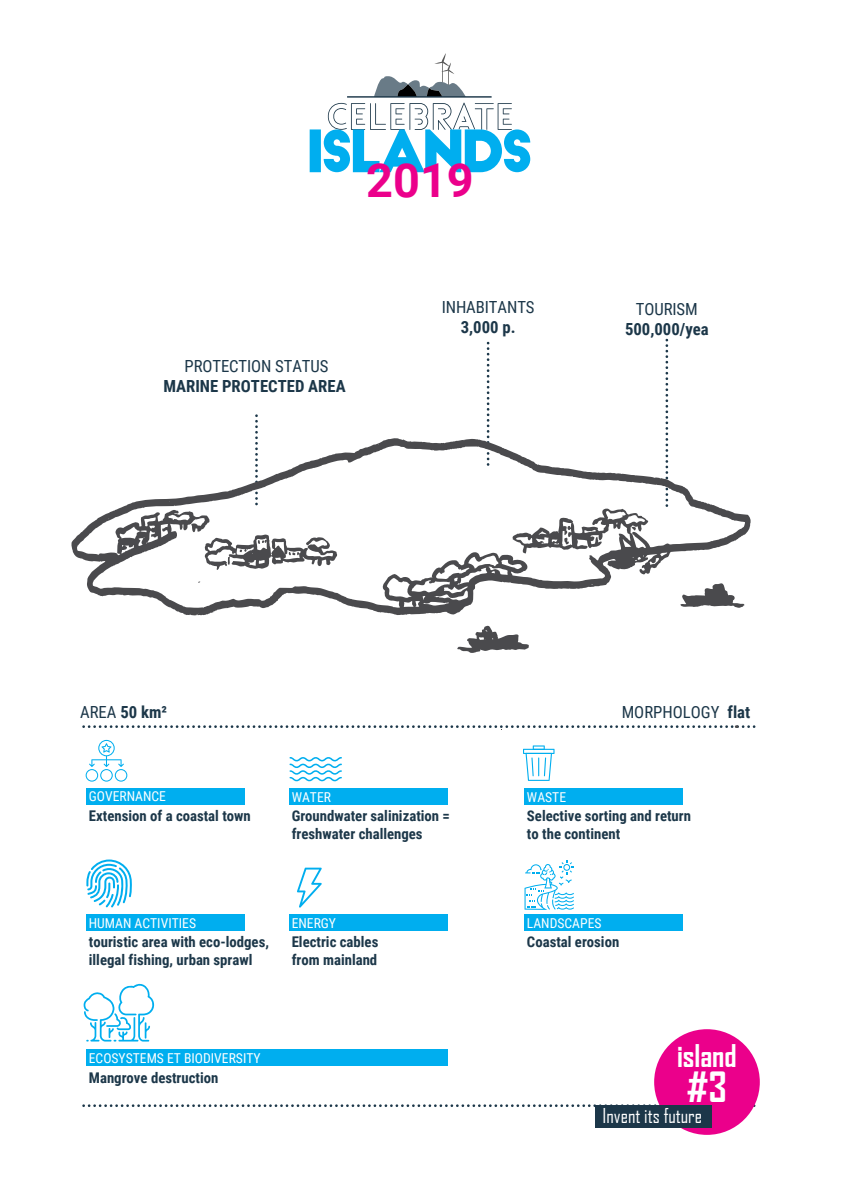
<style>
.page{position:relative;width:842px;height:1191px;background:#fff}
.page>*{position:absolute;margin:0;border:0;box-sizing:border-box;transform-origin:0 0}
.t1{font:700 46.9px "Roboto";color:#eb008b}
.t2{font:700 39.9px "Agency FB";color:#fff}
.t3{font:700 29.9px "Agency FB";color:#fff}
.t4{font:19.6px "Agency FB";color:#fff}
.t5{font:700 16.7px/20px "Roboto Condensed";color:#1c3749;text-align:center}
.t6{font:16.7px/20px "Roboto Condensed";letter-spacing:-.005em;color:#1c3749;text-align:center}
.t7{font:700 14.8px/17.7px "Roboto Condensed";color:#1c3749}
.t8{font:13.6px "Roboto Condensed";color:#fff}
.s1{font-weight:400}
.s2{font-weight:700}
</style>
<div class="page">
<svg style="left:310px;top:53px;width:220px;height:119px"></svg>
<hr style="left:347px;top:96px;width:145px;height:2px;background:#1c3749">
<svg style="left:255px;top:414px;width:3px;height:24px"></svg>
<svg style="left:665px;top:338px;width:3px;height:98px"></svg>
<svg style="left:487px;top:341px;width:2px;height:97px"></svg>
<svg style="left:457px;top:625px;width:72px;height:28px"></svg>
<svg style="left:71px;top:438px;width:680px;height:178px"></svg>
<svg style="left:84px;top:1104px;width:573px;height:3px"></svg>
<svg style="left:84px;top:725px;width:670px;height:5px"></svg>
<div style="left:86px;top:787px;width:159px;height:17px;background:#00aeef"></div>
<div style="left:524px;top:787px;width:159px;height:17px;background:#00aeef"></div>
<div style="left:289px;top:787px;width:159px;height:17px;background:#00aeef"></div>
<div style="left:86px;top:914px;width:159px;height:17px;background:#00aeef"></div>
<div style="left:524px;top:914px;width:159px;height:17px;background:#00aeef"></div>
<div style="left:289px;top:914px;width:159px;height:17px;background:#00aeef"></div>
<div style="left:86px;top:1049px;width:362px;height:17px;background:#00aeef"></div>
<svg style="left:523px;top:745px;width:31px;height:36px"></svg>
<svg style="left:83px;top:983px;width:71px;height:58px"></svg>
<svg style="left:289px;top:757px;width:53px;height:25px"></svg>
<svg style="left:524px;top:860px;width:50px;height:50px"></svg>
<svg style="left:86px;top:740px;width:41px;height:41px"></svg>
<svg style="left:297px;top:867px;width:25px;height:40px"></svg>
<svg style="left:86px;top:859px;width:46px;height:48px"></svg>
<div style="left:654px;top:1029px;width:106px;height:105px;background:#eb008b;border-radius:50%"></div>
<div style="left:596px;top:1105px;width:116px;height:22px;background:#1c3749"></div>
<p class="t1" style="left:366px;top:148px;width:109px">2019</p>
<p class="t5" style="left:163px;top:355px;width:184px"><span class="s1">PROTECTION STATUS<br></span>MARINE PROTECTED AREA</p>
<p class="t6" style="left:442px;top:296px;width:94px">INHABITANTS<br><span class="s2">3,000 p.</span></p>
<p class="t5" style="left:625px;top:298px;width:85px"><span class="s1">TOURISM<br></span>500,000/yea</p>
<p class="t5" style="left:80px;top:701px;width:88px"><span class="s1">AREA</span> 50 km²</p>
<p class="t6" style="left:622px;top:701px;width:130px">MORPHOLOGY <span class="s2">flat</span></p>
<p class="t8" style="left:89px;top:786px;width:79px">GOVERNANCE</p>
<p class="t7" style="left:89px;top:806px;width:163px">Extension of a coastal town</p>
<p class="t8" style="left:292px;top:787px;width:41px">WATER</p>
<p class="t7" style="left:292px;top:806px;width:160px">Groundwater salinization = freshwater challenges</p>
<p class="t8" style="left:89px;top:913px;width:109px">HUMAN ACTIVITIES</p>
<p class="t7" style="left:89px;top:932px;width:182px">touristic area with eco-lodges, illegal fishing, urban sprawl</p>
<p class="t8" style="left:292px;top:913px;width:46px">ENERGY</p>
<p class="t7" style="left:292px;top:932px;width:88px">Electric cables from mainland</p>
<p class="t8" style="left:89px;top:1048px;width:173px">ECOSYSTEMS ET BIODIVERSITY</p>
<p class="t7" style="left:89px;top:1068px;width:131px">Mangrove destruction</p>
<p class="t8" style="left:527px;top:787px;width:41px">WASTE</p>
<p class="t7" style="left:527px;top:806px;width:166px">Selective sorting and return to the continent</p>
<p class="t8" style="left:527px;top:913px;width:76px">LANDSCAPES</p>
<p class="t7" style="left:527px;top:932px;width:94px">Coastal erosion</p>
<p class="t3" style="left:677px;top:1037px;width:61px">island</p>
<p class="t2" style="left:687px;top:1062px;width:41px">#3</p>
<p class="t4" style="left:603px;top:1103px;width:101px">Invent its future</p>
</div>
